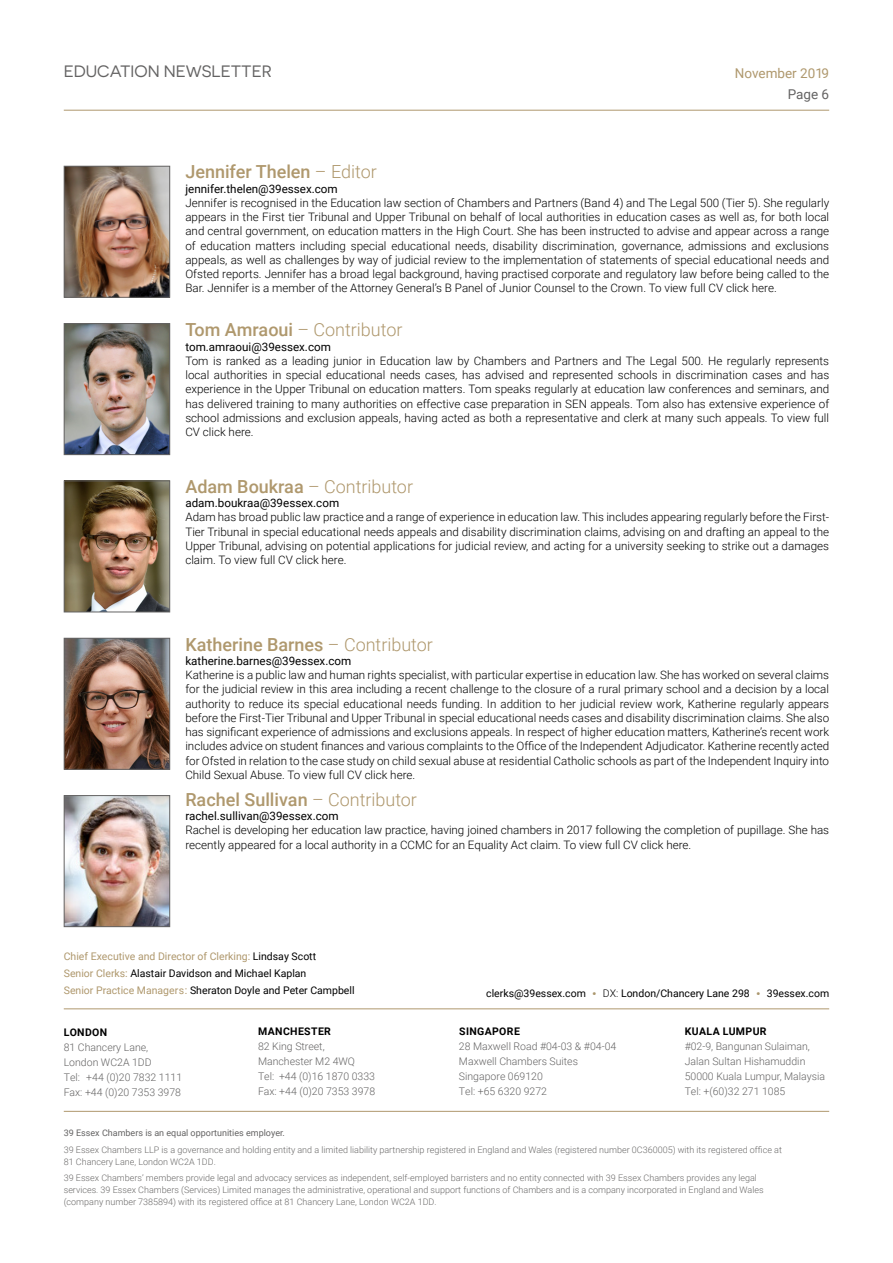
<style>
.page{position:relative;width:893px;height:1263px;background:#fff}
.page>*{position:absolute;margin:0;border:0;box-sizing:border-box;transform-origin:0 0}
.t1{font:500 18px "Roboto";color:#af986d}
.t2{font:300 18px "Roboto";color:#af986d}
.t3{font:16.5px "Novecentosanswide";color:#646363}
.t4{font:13.5px "Roboto";color:#af986d}
.t5{font:13.5px "Roboto";color:#646363}
.t6{font:300 11.7px/14.2px "Roboto";color:#000;text-align:justify}
.t7{font:11.7px "Roboto";color:#000}
.t8{font:300 10.5px/15px "Roboto";color:#646363}
.t9{font:10.5px/17.1px "Roboto";color:#000}
.t10{font:700 10.5px "Roboto";letter-spacing:.035em;color:#000}
.t11{font:300 9px/12px "Roboto";color:#6b6a69}
.t12{font:9px "Roboto";color:#646363}
.s1{font-weight:300}
.s2{font-weight:500}
.s3{color:#af986d}
.s4{font-family:"Novecentowide";font-weight:300;font-size:18px;color:#ab976e}
</style>
<div class="page">
<hr style="left:64px;top:110px;width:765px;height:1px;background:#af986d">
<hr style="left:64px;top:1008px;width:765px;height:1px;background:#af986d">
<hr style="left:64px;top:1111px;width:765px;height:1px;background:#af986d">
<img style="left:66px;top:482px;width:102px;height:128px">
<div style="left:64px;top:480px;width:106px;height:132px;border:1px solid #646363"></div>
<img style="left:66px;top:640px;width:102px;height:128px">
<div style="left:64px;top:638px;width:106px;height:132px;border:1px solid #646363"></div>
<img style="left:66px;top:325px;width:102px;height:128px">
<div style="left:64px;top:323px;width:106px;height:132px;border:1px solid #646363"></div>
<img style="left:66px;top:168px;width:102px;height:128px">
<div style="left:64px;top:166px;width:106px;height:132px;border:1px solid #646363"></div>
<img style="left:66px;top:797px;width:102px;height:128px">
<div style="left:64px;top:795px;width:106px;height:132px;border:1px solid #646363"></div>
<h2 class="t3" style="left:64px;top:62px;width:209px">EDUCATION NEWSLETTER</h2>
<p class="t4" style="left:735px;top:64px;width:96px">November 2019</p>
<p class="t5" style="left:788px;top:85px;width:43px">Page 6</p>
<h1 class="t1" style="left:185px;top:159px;width:193px">Jennifer Thelen <span class="s1">– Editor</span></h1>
<p class="t7" style="left:185px;top:180px;width:154px">jennifer.thelen@39essex.com</p>
<p class="t6" style="left:185px;top:195px;width:645px">Jennifer is recognised in the Education law section of Chambers and Partners (Band 4) and The Legal 500 (Tier 5). She regularly appears in the First tier Tribunal and Upper Tribunal on behalf of local authorities in education cases as well as, for both local and central government, on education matters in the High Court. She has been instructed to advise and appear across a range of education matters including special educational needs, disability discrimination, governance, admissions and exclusions appeals, as well as challenges by way of judicial review to the implementation of statements of special educational needs and Ofsted reports. Jennifer has a broad legal background, having practised corporate and regulatory law before being called to the Bar. Jennifer is a member of the Attorney General’s B Panel of Junior Counsel to the Crown. To view full CV click here.</p>
<h1 class="t2" style="left:185px;top:317px;width:219px"><span class="s2">Tom Amraoui</span> – Contributor</h1>
<p class="t7" style="left:185px;top:338px;width:147px">tom.amraoui@39essex.com</p>
<p class="t6" style="left:185px;top:353px;width:645px">Tom is ranked as a leading junior in Education law by Chambers and Partners and The Legal 500. He regularly represents local authorities in special educational needs cases, has advised and represented schools in discrimination cases and has experience in the Upper Tribunal on education matters. Tom speaks regularly at education law conferences and seminars, and has delivered training to many authorities on effective case preparation in SEN appeals. Tom also has extensive experience of school admissions and exclusion appeals, having acted as both a representative and clerk at many such appeals. To view full CV click here.</p>
<h1 class="t2" style="left:185px;top:474px;width:229px"><span class="s2">Adam Boukraa</span> – Contributor</h1>
<p class="t7" style="left:185px;top:495px;width:155px">adam.boukraa@39essex.com</p>
<p class="t6" style="left:185px;top:510px;width:645px">Adam has broad public law practice and a range of experience in education law. This includes appearing regularly before the First-Tier Tribunal in special educational needs appeals and disability discrimination claims, advising on and drafting an appeal to the Upper Tribunal, advising on potential applications for judicial review, and acting for a university seeking to strike out a damages claim. To view full CV click here.</p>
<h1 class="t1" style="left:185px;top:632px;width:249px">Katherine Barnes <span class="s1">– Contributor</span></h1>
<p class="t7" style="left:185px;top:653px;width:167px">katherine.barnes@39essex.com</p>
<p class="t6" style="left:185px;top:667px;width:645px">Katherine is a public law and human rights specialist, with particular expertise in education law. She has worked on several claims for the judicial review in this area including a recent challenge to the closure of a rural primary school and a decision by a local authority to reduce its special educational needs funding. In addition to her judicial review work, Katherine regularly appears before the First-Tier Tribunal and Upper Tribunal in special educational needs cases and disability discrimination claims. She also has significant experience of admissions and exclusions appeals. In respect of higher education matters, Katherine’s recent work includes advice on student finances and various complaints to the Office of the Independent Adjudicator. Katherine recently acted for Ofsted in relation to the case study on child sexual abuse at residential Catholic schools as part of the Independent Inquiry into Child Sexual Abuse. To view full CV click here.</p>
<h1 class="t1" style="left:185px;top:787px;width:233px">Rachel Sullivan <span class="s1">– Contributor</span></h1>
<p class="t7" style="left:185px;top:808px;width:155px">rachel.sullivan@39essex.com</p>
<p class="t6" style="left:185px;top:823px;width:645px">Rachel is developing her education law practice, having joined chambers in 2017 following the completion of pupillage. She has recently appeared for a local authority in a CCMC for an Equality Act claim. To view full CV click here.</p>
<p class="t9" style="left:64px;top:947px;width:292px"><span class="s3">Chief Executive and Director of Clerking:</span> Lindsay Scott<br><span class="s3">Senior Clerks:</span> Alastair Davidson and Michael Kaplan<br><span class="s3">Senior Practice Managers:</span> Sheraton Doyle and Peter Campbell</p>
<p class="t10" style="left:64px;top:1025px;width:45px">LONDON</p>
<p class="t8" style="left:64px;top:1039px;width:120px">81 Chancery Lane,<br>London WC2A 1DD<br>Tel: +44 (0)20 7832 1111<br>Fax: +44 (0)20 7353 3978</p>
<p class="t10" style="left:258px;top:1024px;width:74px">MANCHESTER</p>
<p class="t8" style="left:258px;top:1038px;width:119px">82 King Street,<br>Manchester M2 4WQ<br>Tel: +44 (0)16 1870 0333<br>Fax: +44 (0)20 7353 3978</p>
<p class="t9" style="left:486px;top:984px;width:344px">clerks@39essex.com <span class="s4">•</span> <span class="s1">DX:</span> London/Chancery Lane 298 <span class="s4">•</span> 39essex.com</p>
<p class="t10" style="left:459px;top:1024px;width:62px">SINGAPORE</p>
<p class="t8" style="left:459px;top:1038px;width:159px">28 Maxwell Road #04-03 &amp; #04-04<br>Maxwell Chambers Suites<br>Singapore 069120<br>Tel: +65 6320 9272</p>
<p class="t10" style="left:685px;top:1024px;width:83px">KUALA LUMPUR</p>
<p class="t8" style="left:685px;top:1039px;width:142px">#02-9, Bangunan Sulaiman,<br>Jalan Sultan Hishamuddin<br>50000 Kuala Lumpur, Malaysia<br>Tel: +(60)32 271 1085</p>
<p class="t12" style="left:64px;top:1127px;width:223px">39 Essex Chambers is an equal opportunities employer.</p>
<p class="t11" style="left:64px;top:1143px;width:720px">39 Essex Chambers LLP is a governance and holding entity and a limited liability partnership registered in England and Wales (registered number 0C360005) with its registered office at<br>81 Chancery Lane, London WC2A 1DD.</p>
<p class="t11" style="left:64px;top:1171px;width:701px">39 Essex Chambers’ members provide legal and advocacy services as independent, self-employed barristers and no entity connected with 39 Essex Chambers provides any legal services. 39 Essex Chambers (Services) Limited manages the administrative, operational and support functions of Chambers and is a company incorporated in England and Wales (company number 7385894) with its registered office at 81 Chancery Lane, London WC2A 1DD.</p>
</div>
